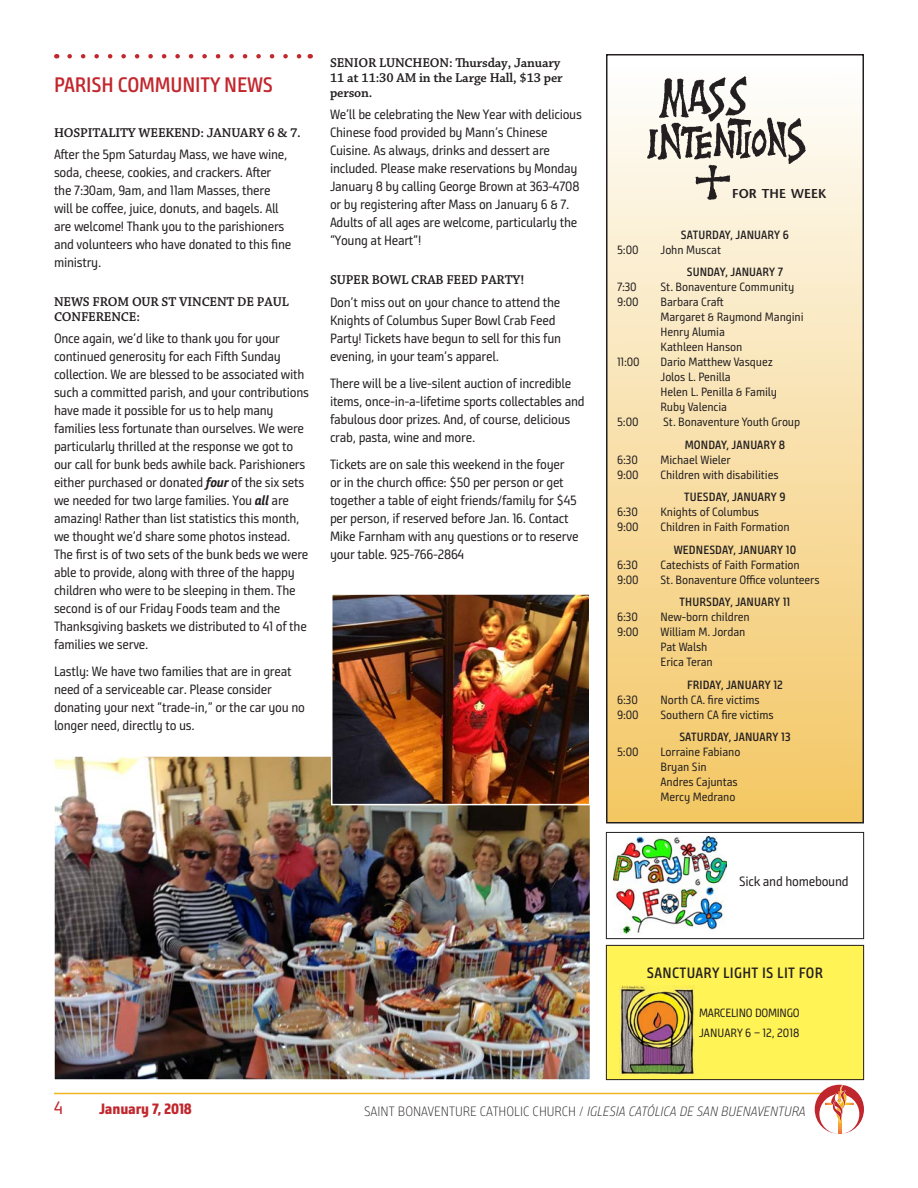
<style>
.page{position:relative;width:918px;height:1188px;background:#fff}
.page>*{position:absolute;margin:0;border:0;box-sizing:border-box;transform-origin:0 0}
.t1{font:21px "Bunday Sans Semi Bold Up";letter-spacing:-.01em;color:#c1272d}
.t2{font:18px "Bunday Sans";color:#c1272d}
.t3{font:600 15px "Bunday Sans";letter-spacing:.02em;color:#231f20}
.t4{font:800 15px "Bunday Sans";letter-spacing:-.01em;color:#c1272d}
.t5{font:13.5px/18px "Bunday Sans";letter-spacing:-.02em;color:#231f20}
.t6{font:600 13.5px/15px "Chaparral Pro";letter-spacing:-.01em;color:#231f20}
.t7{font:13.5px "Bunday Sans Light Up It";color:#231f20}
.t8{font:600 12.9px "Stone Sans";color:#231f20}
.t9{font:12px/15px "Bunday Sans";letter-spacing:-.01em;color:#231f20}
.t10{font:600 12px "Bunday Sans";letter-spacing:.01em;color:#231f20}
.s1{font-weight:700;font-style:italic}
.s2{font-family:"Bunday Sans Light Up"}
</style>
<div class="page">
<hr style="left:54px;top:1093px;width:770px;height:1px;background:#efb61d">
<svg style="left:815px;top:1085px;width:49px;height:49px"></svg>
<svg style="left:70px;top:54px;width:232px;height:4px"></svg>
<div style="left:607px;top:55px;width:256px;height:768px;background:linear-gradient(to bottom,#fefefc,#f3c661)"></div>
<div style="left:606px;top:54px;width:258px;height:770px;border:2px solid #231f20"></div>
<img style="left:647px;top:73px;width:161px;height:138px">
<div style="left:606px;top:832px;width:258px;height:107px;border:1px solid #231f20"></div>
<img style="left:614px;top:836px;width:112px;height:99px">
<div style="left:606px;top:945px;width:258px;height:135px;background:#fff356"></div>
<div style="left:606px;top:945px;width:258px;height:135px;border:1px solid #231f20"></div>
<img style="left:620px;top:986px;width:74px;height:89px">
<img style="left:56px;top:758px;width:532px;height:320px">
<div style="left:53px;top:755px;width:538px;height:326px;border:2px solid #fff"></div>
<img style="left:334px;top:596px;width:254px;height:206px">
<div style="left:331px;top:593px;width:260px;height:212px;border:2px solid #fff"></div>
<h1 class="t1" style="left:54px;top:72px;width:220px">PARISH COMMUNITY NEWS</h1>
<p class="t6" style="left:54px;top:125px;width:248px">HOSPITALITY WEEKEND: JANUARY 6 &amp; 7.</p>
<p class="t5" style="left:54px;top:145px;width:239px">After the 5pm Saturday Mass, we have wine, soda, cheese, cookies, and crackers. After the 7:30am, 9am, and 11am Masses, there will be coffee, juice, donuts, and bagels. All are welcome! Thank you to the parishioners and volunteers who have donated to this fine ministry.</p>
<p class="t6" style="left:54px;top:295px;width:236px">NEWS FROM OUR ST VINCENT DE PAUL<br>CONFERENCE:</p>
<p class="t5" style="left:54px;top:330px;width:257px">Once again, we’d like to thank you for your continued generosity for each Fifth Sunday collection. We are blessed to be associated with such a committed parish, and your contributions have made it possible for us to help many families less fortunate than ourselves. We were particularly thrilled at the response we got to our call for bunk beds awhile back. Parishioners either purchased or donated <span class="s1">four</span> of the six sets we needed for two large families. You <span class="s1">all</span> are amazing! Rather than list statistics this month, we thought we’d share some photos instead.<br>The first is of two sets of the bunk beds we were able to provide, along with three of the happy children who were to be sleeping in them. The second is of our Friday Foods team and the Thanksgiving baskets we distributed to 41 of the families we serve.</p>
<p class="t5" style="left:54px;top:663px;width:253px">Lastly: We have two families that are in great need of a serviceable car. Please consider donating your next “trade-in,” or the car you no longer need, directly to us.</p>
<p class="t6" style="left:330px;top:56px;width:234px">SENIOR LUNCHEON: Thursday, January<br>11 at 11:30 AM in the Large Hall, $13 per person.</p>
<p class="t5" style="left:330px;top:106px;width:253px">We’ll be celebrating the New Year with delicious Chinese food provided by Mann’s Chinese Cuisine. As always, drinks and dessert are included. Please make reservations by Monday January 8 by calling George Brown at 363-4708 or by registering after Mass on January 6 &amp; 7.<br>Adults of all ages are welcome, particularly the “Young at Heart”!</p>
<p class="t6" style="left:330px;top:273px;width:196px">SUPER BOWL CRAB FEED PARTY!</p>
<p class="t5" style="left:330px;top:293px;width:233px">Don’t miss out on your chance to attend the Knights of Columbus Super Bowl Crab Feed Party! Tickets have begun to sell for this fun evening, in your team’s apparel.</p>
<p class="t5" style="left:330px;top:374px;width:256px">There will be a live-silent auction of incredible items, once-in-a-lifetime sports collectables and fabulous door prizes. And, of course, delicious crab, pasta, wine and more.</p>
<p class="t5" style="left:330px;top:455px;width:250px">Tickets are on sale this weekend in the foyer or in the church office: $50 per person or get together a table of eight friends/family for $45 per person, if reserved before Jan. 16. Contact Mike Farnham with any questions or to reserve your table. 925-766-2864</p>
<p class="t8" style="left:732px;top:186px;width:96px">FOR THE WEEK</p>
<p class="t10" style="left:681px;top:228px;width:110px">SATURDAY, JANUARY 6</p>
<p class="t9" style="left:617px;top:242px;width:23px">5:00</p>
<p class="t9" style="left:661px;top:242px;width:62px">John Muscat</p>
<p class="t10" style="left:687px;top:265px;width:98px">SUNDAY, JANUARY 7</p>
<p class="t9" style="left:617px;top:280px;width:21px">7:30</p>
<p class="t9" style="left:661px;top:280px;width:135px">St. Bonaventure Community</p>
<p class="t9" style="left:617px;top:295px;width:23px">9:00</p>
<p class="t9" style="left:661px;top:295px;width:145px">Barbara Craft<br>Margaret &amp; Raymond Mangini<br>Henry Alumia<br>Kathleen Hanson</p>
<p class="t9" style="left:617px;top:355px;width:24px">11:00</p>
<p class="t9" style="left:661px;top:355px;width:118px">Dario Matthew Vasquez<br>Jolos L. Penilla<br>Helen L. Penilla &amp; Family<br>Ruby Valencia</p>
<p class="t9" style="left:617px;top:415px;width:23px">5:00</p>
<p class="t9" style="left:663px;top:415px;width:138px">St. Bonaventure Youth Group</p>
<p class="t10" style="left:685px;top:438px;width:102px">MONDAY, JANUARY 8</p>
<p class="t9" style="left:617px;top:452px;width:22px">6:30</p>
<p class="t9" style="left:661px;top:452px;width:72px">Michael Wieler</p>
<p class="t9" style="left:617px;top:467px;width:23px">9:00</p>
<p class="t9" style="left:661px;top:467px;width:120px">Children with disabilities</p>
<p class="t10" style="left:684px;top:490px;width:103px">TUESDAY, JANUARY 9</p>
<p class="t9" style="left:617px;top:505px;width:22px">6:30</p>
<p class="t9" style="left:661px;top:505px;width:100px">Knights of Columbus</p>
<p class="t9" style="left:617px;top:520px;width:23px">9:00</p>
<p class="t9" style="left:661px;top:520px;width:131px">Children in Faith Formation</p>
<p class="t10" style="left:674px;top:543px;width:124px">WEDNESDAY, JANUARY 10</p>
<p class="t9" style="left:617px;top:557px;width:22px">6:30</p>
<p class="t9" style="left:661px;top:557px;width:141px">Catechists of Faith Formation</p>
<p class="t9" style="left:617px;top:572px;width:23px">9:00</p>
<p class="t9" style="left:661px;top:572px;width:161px">St. Bonaventure Office volunteers</p>
<p class="t10" style="left:680px;top:595px;width:112px">THURSDAY, JANUARY 11</p>
<p class="t9" style="left:617px;top:610px;width:22px">6:30</p>
<p class="t9" style="left:661px;top:610px;width:91px">New-born children</p>
<p class="t9" style="left:617px;top:625px;width:23px">9:00</p>
<p class="t9" style="left:661px;top:625px;width:86px">William M. Jordan<br>Pat Walsh<br>Erica Teran</p>
<p class="t10" style="left:687px;top:678px;width:97px">FRIDAY, JANUARY 12</p>
<p class="t9" style="left:617px;top:692px;width:22px">6:30</p>
<p class="t9" style="left:661px;top:692px;width:101px">North CA. fire victims</p>
<p class="t9" style="left:617px;top:707px;width:23px">9:00</p>
<p class="t9" style="left:661px;top:707px;width:115px">Southern CA fire victims</p>
<p class="t10" style="left:679px;top:730px;width:113px">SATURDAY, JANUARY 13</p>
<p class="t9" style="left:617px;top:745px;width:23px">5:00</p>
<p class="t9" style="left:661px;top:745px;width:81px">Lorraine Fabiano<br>Bryan Sin<br>Andres Cajuntas<br>Mercy Medrano</p>
<p class="t5" style="left:739px;top:872px;width:111px">Sick and homebound</p>
<p class="t3" style="left:647px;top:963px;width:178px">SANCTUARY LIGHT IS LIT FOR</p>
<p class="t9" style="left:699px;top:1003px;width:102px;line-height:19.5px">MARCELINO DOMINGO<br>JANUARY 6 – 12, 2018</p>
<h2 class="t2" style="left:54px;top:1097px;width:11px">4</h2>
<p class="t4" style="left:99px;top:1100px;width:94px">January 7, 2018</p>
<p class="t7" style="left:364px;top:1104px;width:443px"><span class="s2">SAINT BONAVENTURE CATHOLIC CHURCH /</span> IGLESIA CATÓLICA DE SAN BUENAVENTURA</p>
</div>
